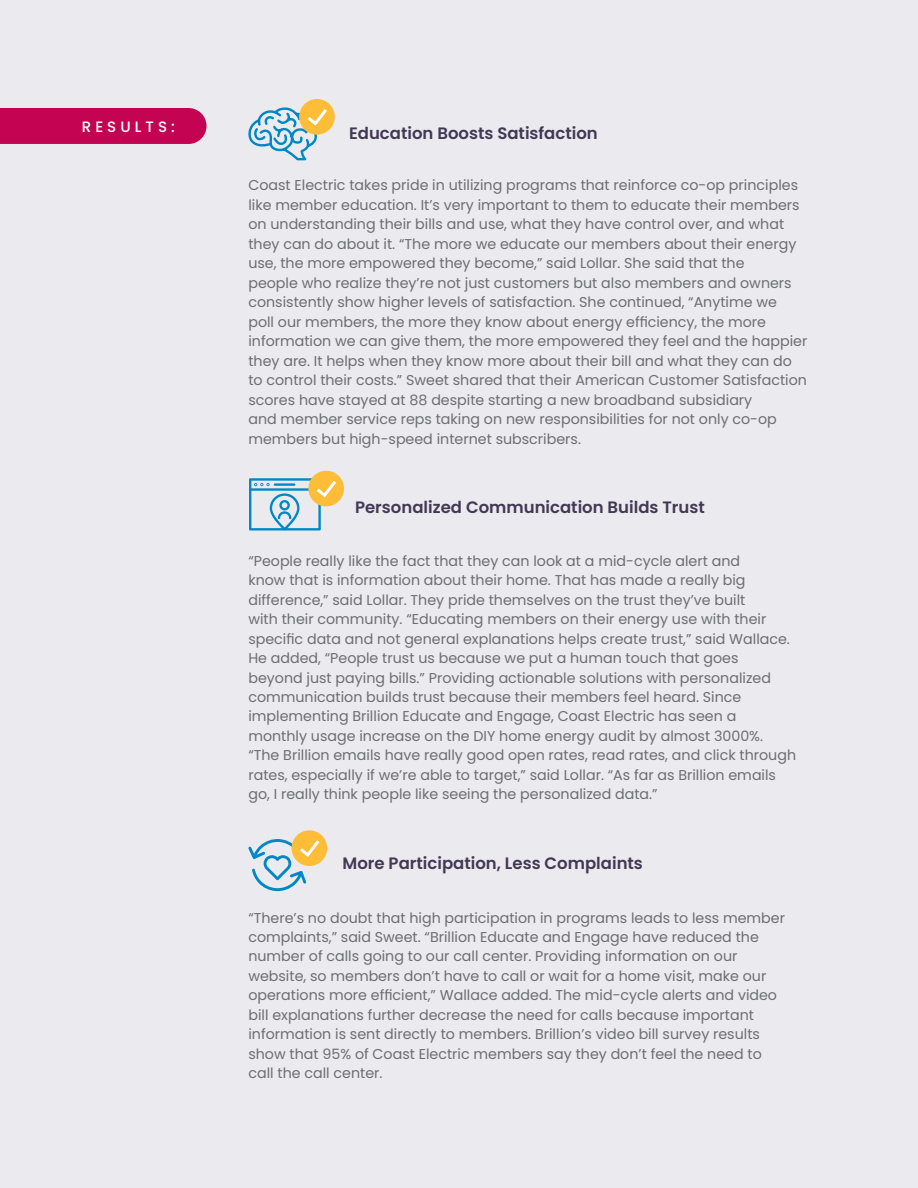
<style>
.page{position:relative;width:918px;height:1188px;background:#ebeaef}
.page>*{position:absolute;margin:0;border:0;box-sizing:border-box;transform-origin:0 0}
.t1{font:600 16.5px "Poppins";color:#423854}
.t2{font:500 15px "Poppins";letter-spacing:.27em;color:#fff}
.t3{font:14.25px/19.5px "Poppins";color:#6d6e71}
</style>
<div class="page">
<div style="left:0;top:108px;width:207px;height:36px;background:#c40453"></div>
<div style="left:308px;top:471px;width:36px;height:35px;background:#febd36;border-radius:50%"></div>
<svg style="left:249px;top:477px;width:90px;height:54px"></svg>
<div style="left:292px;top:830px;width:35px;height:36px;background:#febd36;border-radius:50%"></div>
<svg style="left:248px;top:837px;width:74px;height:54px"></svg>
<div style="left:299px;top:99px;width:36px;height:36px;background:#febd36;border-radius:50%"></div>
<svg style="left:248px;top:105px;width:82px;height:56px"></svg>
<p class="t2" style="left:82px;top:118px;width:94px">RESULTS:</p>
<p class="t1" style="left:349px;top:124px;width:250px">Education Boosts Satisfaction</p>
<p class="t3" style="left:248px;top:176px;width:561px">Coast Electric takes pride in utilizing programs that reinforce co-op principles like member education. It’s very important to them to educate their members on understanding their bills and use, what they have control over, and what they can do about it. “The more we educate our members about their energy use, the more empowered they become,” said Lollar. She said that the<br>people who realize they’re not just customers but also members and owners consistently show higher levels of satisfaction. She continued, “Anytime we<br>poll our members, the more they know about energy efficiency, the more information we can give them, the more empowered they feel and the happier they are. It helps when they know more about their bill and what they can do to control their costs.” Sweet shared that their American Customer Satisfaction scores have stayed at 88 despite starting a new broadband subsidiary<br>and member service reps taking on new responsibilities for not only co-op members but high-speed internet subscribers.</p>
<p class="t1" style="left:355px;top:498px;width:351px">Personalized Communication Builds Trust</p>
<p class="t3" style="left:248px;top:551px;width:549px">“People really like the fact that they can look at a mid-cycle alert and<br>know that is information about their home. That has made a really big difference,” said Lollar. They pride themselves on the trust they’ve built<br>with their community. “Educating members on their energy use with their specific data and not general explanations helps create trust,” said Wallace.<br>He added, “People trust us because we put a human touch that goes beyond just paying bills.” Providing actionable solutions with personalized communication builds trust because their members feel heard. Since implementing Brillion Educate and Engage, Coast Electric has seen a monthly usage increase on the DIY home energy audit by almost 3000%. “The Brillion emails have really good open rates, read rates, and click through rates, especially if we’re able to target,” said Lollar. “As far as Brillion emails go, I really think people like seeing the personalized data.”</p>
<p class="t1" style="left:343px;top:854px;width:302px">More Participation, Less Complaints</p>
<p class="t3" style="left:248px;top:908px;width:538px">“There’s no doubt that high participation in programs leads to less member complaints,” said Sweet. “Brillion Educate and Engage have reduced the number of calls going to our call center. Providing information on our website, so members don’t have to call or wait for a home visit, make our operations more efficient,” Wallace added. The mid-cycle alerts and video bill explanations further decrease the need for calls because important information is sent directly to members. Brillion’s video bill survey results show that 95% of Coast Electric members say they don’t feel the need to call the call center.</p>
</div>
